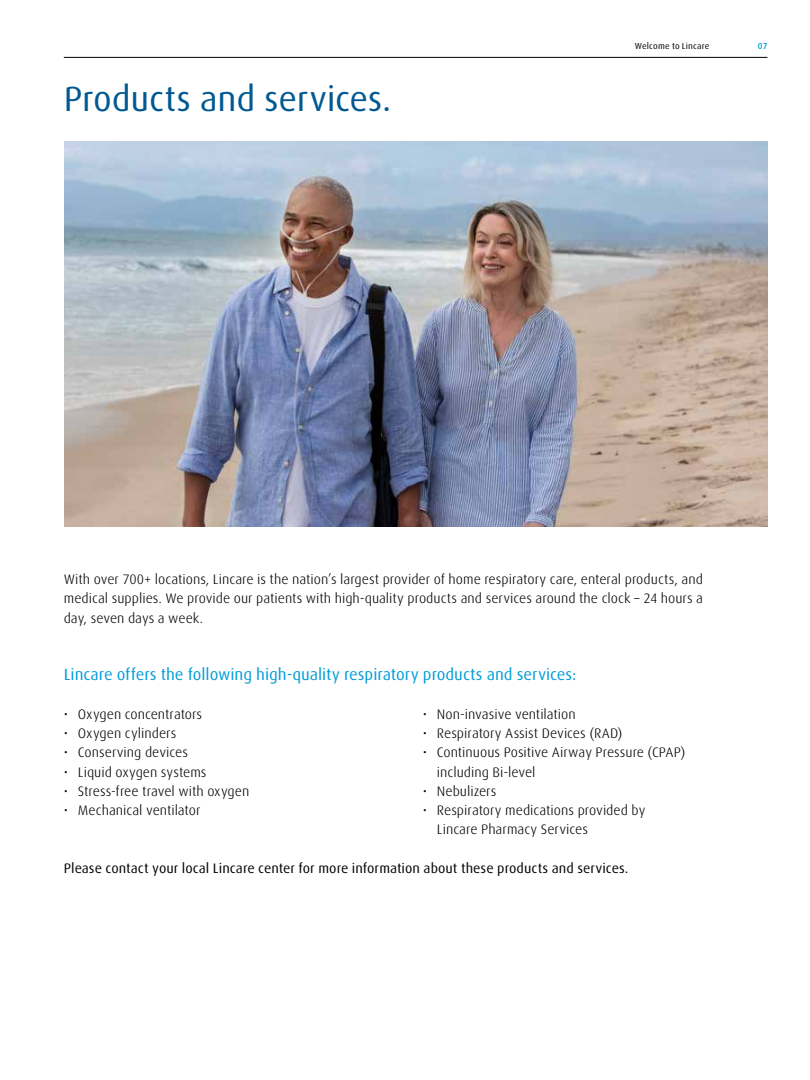
<style>
.page{position:relative;width:810px;height:1080px;background:#fff}
.page>*{position:absolute;margin:0;border:0;box-sizing:border-box;transform-origin:0 0}
.t1{font:35px "Linde Dax Global";letter-spacing:-.01em;color:#005993}
.t2{font:16.25px "Linde Dax Global";letter-spacing:-.005em;color:#009dd8}
.t3{font:300 13.75px/19.2px "Linde Dax Global";color:#000}
.t4{font:13.75px "Linde Dax Global";color:#000}
.t5{font:8.75px "Linde Dax Global";letter-spacing:.02em;color:#000}
.t6{font:500 8.75px "Linde Dax Global";color:#009dd8}
</style>
<div class="page">
<hr style="left:64px;top:57px;width:703px;height:1px;background:#000">
<img style="left:65px;top:141px;width:702px;height:385px">
<h1 class="t1" style="left:64px;top:78px;width:329px">Products and services.</h1>
<p class="t5" style="left:635px;top:41px;width:76px">Welcome to Lincare</p>
<p class="t6" style="left:758px;top:41px;width:11px">07</p>
<p class="t3" style="left:64px;top:570px;width:641px;text-align:justify">With over 700+ locations, Lincare is the nation’s largest provider of home respiratory care, enteral products, and medical supplies. We provide our patients with high-quality products and services around the clock – 24 hours a day, seven days a week.</p>
<p class="t2" style="left:64px;top:665px;width:514px">Lincare offers the following high-quality respiratory products and services:</p>
<p class="t3" style="left:423px;top:704px;width:155px">• Non-invasive ventilation</p>
<p class="t3" style="left:423px;top:724px;width:201px">• Respiratory Assist Devices (RAD)</p>
<p class="t3" style="left:437px;top:743px;width:250px;text-indent:-14px">• Continuous Positive Airway Pressure (CPAP) including Bi-level</p>
<p class="t3" style="left:423px;top:781px;width:75px">• Nebulizers</p>
<p class="t3" style="left:437px;top:801px;width:210px;text-indent:-14px">• Respiratory medications provided by<br>Lincare Pharmacy Services</p>
<p class="t4" style="left:64px;top:860px;width:566px">Please contact your local Lincare center for more information about these products and services.</p>
<p class="t3" style="left:64px;top:704px;width:140px">• Oxygen concentrators</p>
<p class="t3" style="left:64px;top:724px;width:114px">• Oxygen cylinders</p>
<p class="t3" style="left:64px;top:743px;width:126px">• Conserving devices</p>
<p class="t3" style="left:64px;top:762px;width:144px">• Liquid oxygen systems</p>
<p class="t3" style="left:64px;top:781px;width:187px">• Stress-free travel with oxygen</p>
<p class="t3" style="left:64px;top:801px;width:138px">• Mechanical ventilator</p>
</div>
